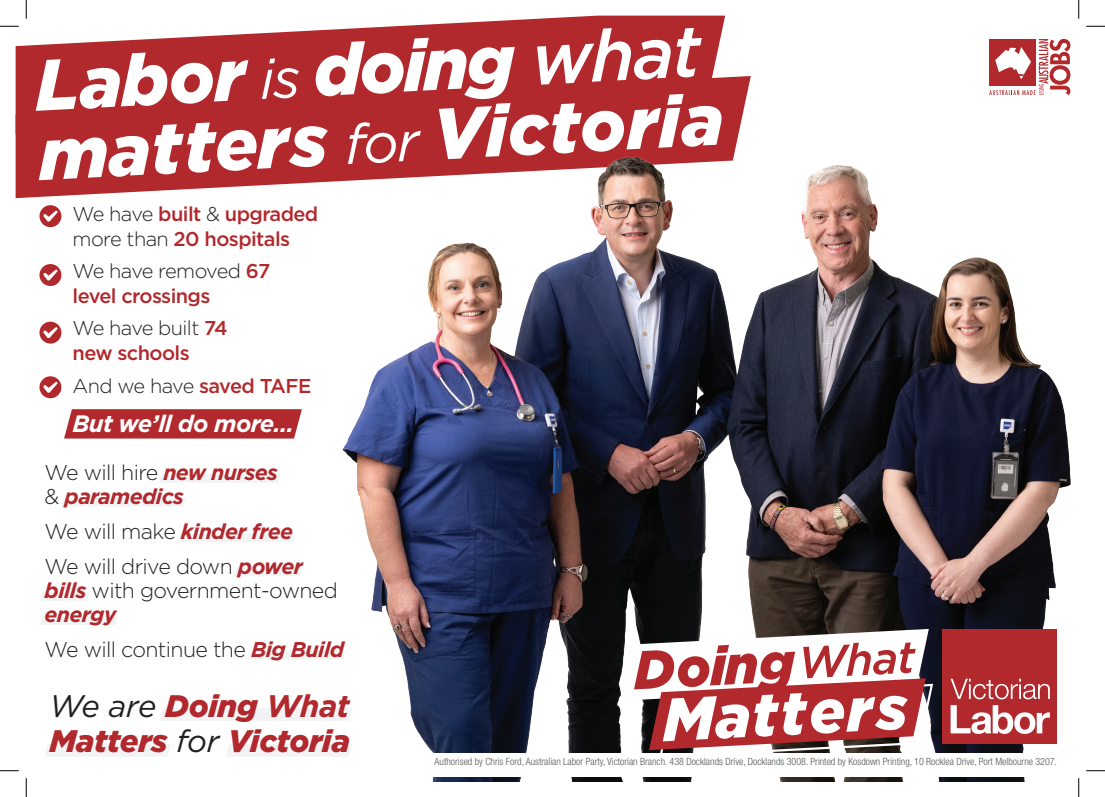
<style>
.page{position:relative;width:1105px;height:797px;background:#fff}
.page>*{position:absolute;margin:0;border:0;box-sizing:border-box;transform-origin:0 0}
.t1{font:italic 900 71.88px/69.4px "Gotham";color:#fff}
.t2{font:italic 900 31.12px/34.9px "Gotham";letter-spacing:-.01em;color:#b1282d}
.t3{font:italic 700 23.75px "Gotham";letter-spacing:-.03em;color:#fff}
.t4{font:300 21.38px/34.6px "Gotham";letter-spacing:-.03em;color:#231f20}
.t5{font:italic 700 21.38px/24px "Gotham";letter-spacing:-.03em;color:#b1282d}
.t6{font:500 20px/25px "Gotham";letter-spacing:-.03em;color:#b1282d}
.t7{font:300 20px "Gotham";letter-spacing:-.04em;color:#231f20}
.t8{font:300 condensed 10px "Helvetica Neue";color:#57585a}
.s1{font-weight:400;font-size:55.75px}
.s2{font-weight:500}
.s3{font-weight:300;color:#231f20}
.s4{font-weight:500;color:#b1282d}
.s5{font-weight:300;font-style:normal;color:#231f20}
.s6{font-weight:700;font-style:italic;color:#b1282d}
.s7{font-weight:400;color:#231f20}
.s8{font-weight:700}
</style>
<div class="page">
<svg style="left:15px;top:15px;width:711px;height:61px;fill:#b1282d"></svg>
<svg style="left:15px;top:76px;width:324px;height:123px;background:#b83b3f"></svg>
<img style="left:339px;top:16px;width:741px;height:765px">
<div style="left:942px;top:629px;width:115px;height:114px;background:#b1282d"></div>
<svg style="left:950px;top:678px;width:100px;height:21px"></svg>
<svg style="left:950px;top:705px;width:100px;height:29px"></svg>
<svg style="left:623px;top:629px;width:311px;height:124px"></svg>
<div style="left:420px;top:753px;width:669px;height:24px;background:#fff"></div>
<div style="left:160px;top:708px;width:192px;height:12px;background:#f2f3f4"></div>
<svg style="left:227px;top:744px;width:125px;height:12px"></svg>
<svg style="left:45px;top:744px;width:125px;height:12px"></svg>
<svg style="left:160px;top:474px;width:120px;height:8px"></svg>
<svg style="left:62px;top:498px;width:123px;height:8px"></svg>
<svg style="left:178px;top:534px;width:117px;height:8px"></svg>
<svg style="left:235px;top:568px;width:66px;height:8px"></svg>
<svg style="left:41px;top:617px;width:76px;height:8px"></svg>
<svg style="left:41px;top:593px;width:48px;height:8px"></svg>
<svg style="left:248px;top:650px;width:97px;height:9px"></svg>
<svg style="left:64px;top:409px;width:238px;height:29px;background:#b43035"></svg>
<div style="left:39px;top:205px;width:22px;height:22px;background:#b1282d;border-radius:50%"></div>
<svg style="left:43px;top:210px;width:15px;height:12px"></svg>
<div style="left:39px;top:264px;width:22px;height:22px;background:#b1282d;border-radius:50%"></div>
<svg style="left:43px;top:269px;width:15px;height:12px"></svg>
<div style="left:39px;top:322px;width:22px;height:21px;background:#b1282d;border-radius:50%"></div>
<svg style="left:43px;top:327px;width:15px;height:11px"></svg>
<div style="left:39px;top:376px;width:22px;height:22px;background:#b1282d;border-radius:50%"></div>
<svg style="left:43px;top:381px;width:15px;height:12px"></svg>
<svg style="left:0;top:25px;width:19px;height:2px"></svg>
<svg style="left:1086px;top:25px;width:19px;height:2px"></svg>
<svg style="left:0;top:770px;width:19px;height:1px"></svg>
<svg style="left:1086px;top:770px;width:19px;height:1px"></svg>
<svg style="left:25px;top:0;width:2px;height:19px"></svg>
<svg style="left:25px;top:778px;width:2px;height:19px"></svg>
<svg style="left:1078px;top:0;width:1px;height:19px"></svg>
<svg style="left:1078px;top:778px;width:1px;height:19px"></svg>
<h1 class="t1" style="left:33px;top:50px;width:687px;rotate:-3deg">Labor <span class="s1">is</span> doing <span class="s2">what </span>matters <span class="s1">for</span> Victoria</h1>
<h3 class="t6" style="left:73px;top:201px;width:247px"><span class="s3">We have</span> built <span class="s3">&amp;</span> upgraded <span class="s3">more than</span> 20 hospitals</h3>
<h3 class="t6" style="left:73px;top:258px;width:199px"><span class="s3">We have removed</span> 67 level crossings</h3>
<h3 class="t6" style="left:73px;top:315px;width:157px"><span class="s3">We have built</span> 74 new schools</h3>
<h3 class="t7" style="left:73px;top:373px;width:240px">And we have <span class="s4">saved TAFE</span></h3>
<h3 class="t3" style="left:73px;top:407px;width:223px">But we’ll do more…</h3>
<h3 class="t5" style="left:45px;top:460px;width:235px"><span class="s5">We will hire</span> new nurses <span class="s5">&amp;</span> paramedics</h3>
<h3 class="t4" style="left:45px;top:513px;width:260px">We will make <span class="s6">kinder free<br></span>We will drive down <span class="s6">power</span></h3>
<h3 class="t4" style="left:45px;top:577px;width:295px;line-height:24px"><span class="s6">bills</span> with government-owned <span class="s6">energy</span></h3>
<h3 class="t4" style="left:45px;top:631px;width:301px">We will continue the <span class="s6">Big Build</span></h3>
<h2 class="t2" style="left:49px;top:688px;width:302px"><span class="s7">We are</span> Doing <span class="s8">What<br></span>Matters <span class="s7">for</span> Victoria</h2>
<p class="t8" style="left:435px;top:755px;width:624px">Authorised by Chris Ford, Australian Labor Party, Victorian Branch. 438 Docklands Drive, Docklands 3008. Printed by Kosdown Printing, 10 Rocklea Drive, Port Melbourne 3207.</p>
</div>
